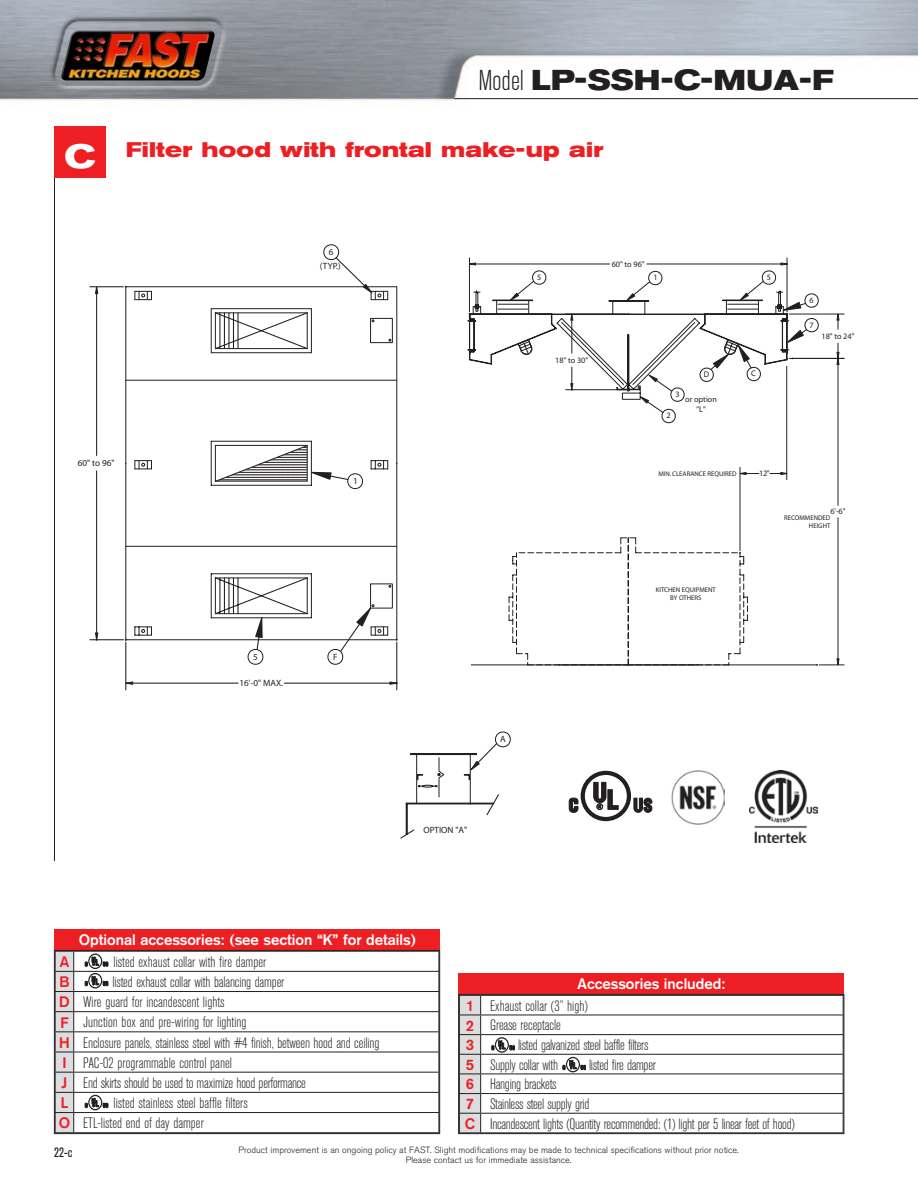
<style>
.page{position:relative;width:918px;height:1188px;background:#fff}
.page>*{position:absolute;margin:0;border:0;box-sizing:border-box;transform-origin:0 0}
.t1{font:700 expanded 28.5px "Akzidenz Grotesk BE";color:#231f20}
.t2{font:700 expanded 21px "Akzidenz Grotesk BE";letter-spacing:.015em;color:#ee1f23}
.t3{font:300 condensed 15px/20.1px "Akzidenz Grotesk BE";letter-spacing:-.01em;color:#231f20}
.t4{font:700 15px "Akzidenz Grotesk";color:#fff}
.t5{font:700 15px "Akzidenz Grotesk";color:#ee1f23}
.t6{font:condensed 13.5px "Akzidenz Grotesk BE";color:#231f20}
.t7{font:9.15px "Myriad";color:#231f20}
.t8{font:300 9px/10.8px "Akzidenz Grotesk BE";color:#231f20;text-align:center}
.t9{font:8.25px/9.9px "Myriad";color:#231f20;text-align:center}
.t10{font:6.75px/8.2px "Myriad";color:#231f20;text-align:right}
.s1{font-weight:300;font-stretch:condensed}
.s2{font-size:33px;color:#fff}
.s3{font-family:"Akzidenz Grotesk";font-weight:700;font-stretch:normal;color:#ee1f23}
</style>
<div class="page">
<img style="left:0;top:0;width:918px;height:101px">
<img style="left:61px;top:31px;width:154px;height:49px">
<hr style="left:454px;top:98px;width:464px;height:1px;background:#231f20">
<hr style="left:125px;top:642px;width:1px;height:48px;background:#231f20">
<hr style="left:396px;top:642px;width:1px;height:48px;background:#231f20">
<svg style="left:125px;top:293px;width:273px;height:393px"></svg>
<hr style="left:90px;top:286px;width:33px;height:1px;background:#231f20">
<hr style="left:90px;top:639px;width:33px;height:1px;background:#231f20">
<svg style="left:94px;top:285px;width:32px;height:356px"></svg>
<svg style="left:125px;top:286px;width:139px;height:379px"></svg>
<svg style="left:211px;top:441px;width:152px;height:49px"></svg>
<hr style="left:307px;top:445px;width:1px;height:36px;background:#231f20">
<svg style="left:135px;top:245px;width:241px;height:55px"></svg>
<svg style="left:383px;top:291px;width:5px;height:9px"></svg>
<hr style="left:397px;top:287px;width:1px;height:176px;background:#231f20">
<hr style="left:397px;top:463px;width:1px;height:177px;background:#231f20">
<svg style="left:141px;top:577px;width:250px;height:88px"></svg>
<hr style="left:211px;top:352px;width:100px;height:1px;background:#231f20">
<hr style="left:211px;top:308px;width:100px;height:1px;background:#231f20">
<hr style="left:211px;top:309px;width:1px;height:44px;background:#231f20">
<svg style="left:214px;top:311px;width:95px;height:39px"></svg>
<hr style="left:311px;top:309px;width:1px;height:44px;background:#231f20">
<svg style="left:135px;top:460px;width:17px;height:10px"></svg>
<svg style="left:371px;top:460px;width:17px;height:10px"></svg>
<hr style="left:469px;top:258px;width:1px;height:54px;background:#231f20">
<hr style="left:787px;top:258px;width:1px;height:54px;background:#231f20">
<svg style="left:467px;top:262px;width:378px;height:404px"></svg>
<hr style="left:54px;top:164px;width:1px;height:697px;background:#231f20">
<div style="left:54px;top:126px;width:52px;height:52px;background:#ee1f23"></div>
<svg style="left:400px;top:732px;width:111px;height:107px"></svg>
<div style="left:54px;top:929px;width:386px;height:114px;background:#ee1f23"></div>
<div style="left:74px;top:952px;width:364px;height:180px;background:#fff"></div>
<hr style="left:74px;top:971px;width:365px;height:1px;background:#231f20">
<hr style="left:74px;top:991px;width:365px;height:1px;background:#231f20">
<hr style="left:74px;top:1011px;width:365px;height:1px;background:#231f20">
<hr style="left:74px;top:1031px;width:365px;height:1px;background:#231f20">
<hr style="left:74px;top:1052px;width:365px;height:1px;background:#231f20">
<hr style="left:74px;top:1072px;width:365px;height:1px;background:#231f20">
<hr style="left:74px;top:1092px;width:365px;height:1px;background:#231f20">
<hr style="left:74px;top:1112px;width:365px;height:1px;background:#231f20">
<svg style="left:56px;top:952px;width:18px;height:180px"></svg>
<div style="left:54px;top:950px;width:386px;height:184px;border:1px solid #231f20"></div>
<svg style="left:569px;top:771px;width:83px;height:50px"></svg>
<img style="left:671px;top:771px;width:54px;height:54px">
<img style="left:749px;top:771px;width:68px;height:71px">
<div style="left:458px;top:973px;width:386px;height:79px;background:#ee1f23"></div>
<svg style="left:481px;top:996px;width:361px;height:136px"></svg>
<hr style="left:481px;top:1015px;width:363px;height:1px;background:#231f20">
<hr style="left:481px;top:1034px;width:363px;height:1px;background:#231f20">
<hr style="left:481px;top:1054px;width:363px;height:1px;background:#231f20">
<hr style="left:481px;top:1074px;width:363px;height:1px;background:#231f20">
<hr style="left:481px;top:1093px;width:363px;height:1px;background:#231f20">
<hr style="left:481px;top:1113px;width:363px;height:1px;background:#231f20">
<svg style="left:460px;top:996px;width:21px;height:136px"></svg>
<div style="left:458px;top:994px;width:386px;height:140px;border:1px solid #231f20"></div>
<svg style="left:492px;top:1037px;width:23px;height:16px"></svg>
<svg style="left:563px;top:1057px;width:23px;height:15px"></svg>
<svg style="left:85px;top:954px;width:23px;height:34px"></svg>
<svg style="left:85px;top:1095px;width:23px;height:15px"></svg>
<h1 class="t1" style="left:478px;top:64px;width:357px"><span class="s1">Model</span> LP-SSH-C-MUA-F</h1>
<h2 class="t2" style="left:64px;top:138px;width:540px"><span class="s2">C</span> Filter hood with frontal make-up air</h2>
<p class="t7" style="left:78px;top:459px;width:38px">60" to 96"</p>
<p class="t7" style="left:329px;top:248px;width:6px">6</p>
<p class="t7" style="left:320px;top:261px;width:23px">(TYP.)</p>
<p class="t7" style="left:353px;top:476px;width:6px">1</p>
<p class="t7" style="left:253px;top:652px;width:6px">5</p>
<p class="t7" style="left:333px;top:652px;width:6px">F</p>
<p class="t7" style="left:239px;top:678px;width:45px">16'-0" MAX.</p>
<p class="t9" style="left:612px;top:259px;width:34px">60" to 96"</p>
<p class="t9" style="left:537px;top:273px;width:6px">5</p>
<p class="t9" style="left:654px;top:273px;width:6px">1</p>
<p class="t9" style="left:767px;top:273px;width:6px">5</p>
<p class="t9" style="left:555px;top:355px;width:34px">18" to 30"</p>
<p class="t9" style="left:704px;top:370px;width:7px">D</p>
<p class="t9" style="left:751px;top:369px;width:6px">C</p>
<p class="t9" style="left:676px;top:390px;width:6px">3</p>
<p class="t9" style="left:685px;top:395px;width:33px">or option "L"</p>
<p class="t9" style="left:667px;top:411px;width:6px">2</p>
<p class="t9" style="left:810px;top:296px;width:6px">6</p>
<p class="t9" style="left:810px;top:321px;width:6px">7</p>
<p class="t9" style="left:821px;top:331px;width:34px">18" to 24"</p>
<p class="t10" style="left:658px;top:470px;width:80px">MIN. CLEARANCE REQUIRED</p>
<p class="t9" style="left:759px;top:469px;width:12px">12"</p>
<p class="t9" style="left:830px;top:507px;width:17px">6'-6"</p>
<p class="t10" style="left:784px;top:514px;width:48px">RECOMMENDED<br>HEIGHT</p>
<p class="t10" style="left:656px;top:586px;width:62px;text-align:center">KITCHEN EQUIPMENT<br>BY OTHERS</p>
<p class="t7" style="left:500px;top:734px;width:7px">A</p>
<p class="t7" style="left:423px;top:826px;width:45px">OPTION "A"</p>
<p class="t4" style="left:79px;top:931px;width:339px">Optional accessories: (see section “K” for details)</p>
<p class="t5" style="left:60px;top:953px;width:11px">A</p>
<p class="t3" style="left:114px;top:952px;width:154px">listed exhaust collar with fire damper</p>
<p class="t5" style="left:59px;top:973px;width:12px">B</p>
<p class="t3" style="left:59px;top:972px;width:322px;text-indent:53px">listed exhaust collar with balancing damper<br><span class="s3">D</span> Wire guard for incandescent lights<br><span class="s3">F</span> Junction box and pre-wiring for lighting<br><span class="s3">H</span> Enclosure panels, stainless steel with #4 finish, between hood and ceiling <span class="s3">I</span> PAC-02 programmable control panel<br><span class="s3">J</span> End skirts should be used to maximize hood performance</p>
<p class="t5" style="left:61px;top:1094px;width:9px">L</p>
<p class="t3" style="left:59px;top:1093px;width:191px;text-indent:55px">listed stainless steel baffle filters<br><span class="s3">O</span> ETL-listed end of day damper</p>
<p class="t4" style="left:578px;top:975px;width:150px">Accessories included:</p>
<p class="t3" style="left:466px;top:996px;width:123px;line-height:19.6px"><span class="s3">1</span> Exhaust collar (3” high)<br><span class="s3">2</span> Grease receptacle</p>
<p class="t5" style="left:466px;top:1036px;width:10px">3</p>
<p class="t3" style="left:466px;top:1035px;width:184px;line-height:19.6px;text-indent:52px">listed galvanized steel baffle filters<br><span class="s3">5</span> Supply collar with</p>
<p class="t3" style="left:589px;top:1055px;width:68px">listed fire damper</p>
<p class="t3" style="left:465px;top:1075px;width:332px;line-height:19.6px"><span class="s3">6</span> Hanging brackets<br><span class="s3">7</span> Stainless steel supply grid<br><span class="s3">C</span> Incandescent lights (Quantity recommended: (1) light per 5 linear feet of hood)</p>
<p class="t6" style="left:54px;top:1144px;width:20px">22-c</p>
<p class="t8" style="left:238px;top:1144px;width:502px">Product improvement is an ongoing policy at FAST. Slight modifications may be made to technical specifications without prior notice.<br>Please contact us for immediate assistance.</p>
</div>
